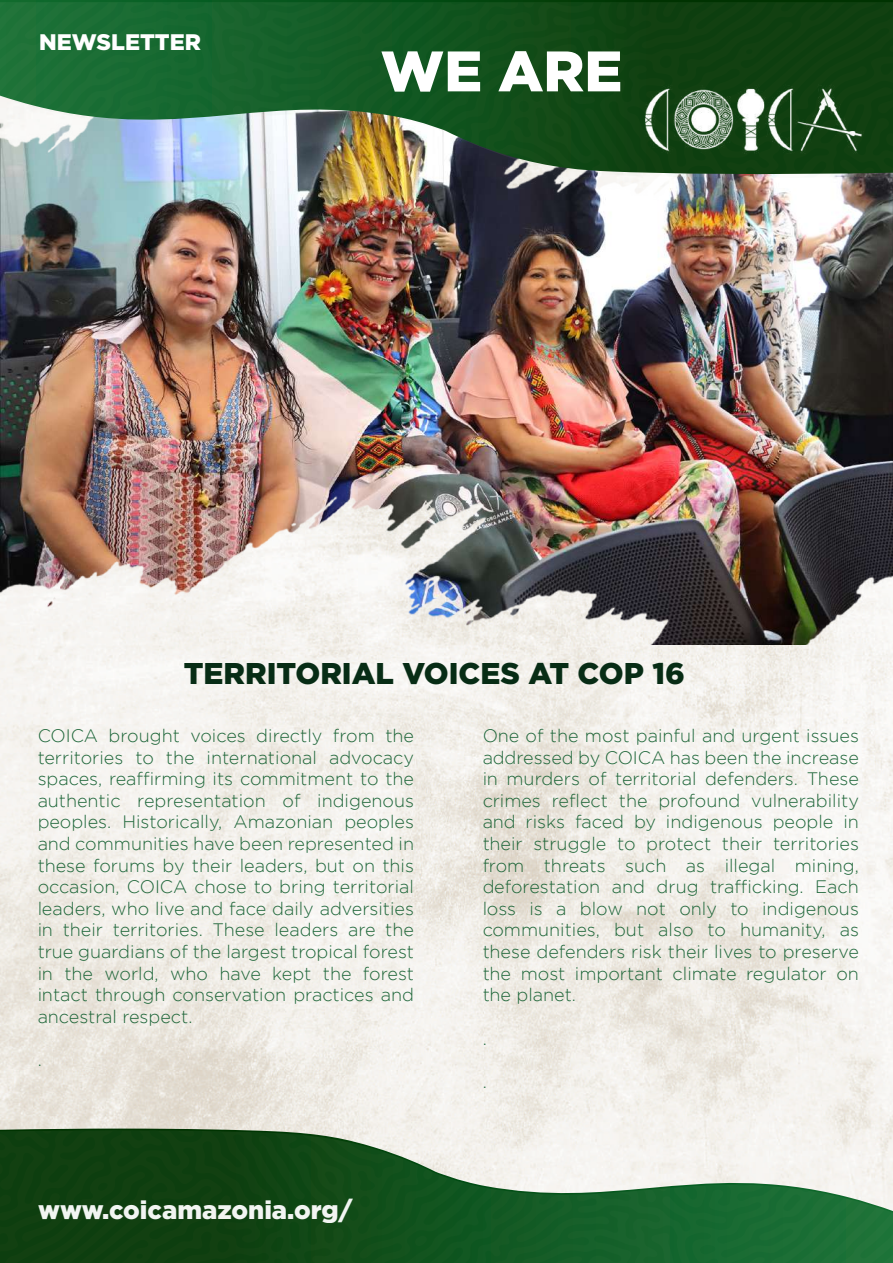
<style>
.page{position:relative;width:893px;height:1263px;background:#fff}
.page>*{position:absolute;margin:0;border:0;box-sizing:border-box;transform-origin:0 0}
.t1{font:900 57px "Gotham";color:#fff}
.t2{font:900 30px "Gotham";color:#072c15}
.t3{font:900 25.5px "Gotham";color:#fff}
.t4{font:900 22.5px "Gotham";color:#fff}
.t5{font:300 18px/21.6px "Gotham";color:#135f30;text-align:justify}
</style>
<div class="page">
<img style="left:0;top:180px;width:893px;height:948px">
<img style="left:1px;top:180px;width:891px;height:465px">
<svg style="left:0;top:2px;width:893px;height:178px;background:#3a6c44"></svg>
<svg style="left:0;top:1130px;width:893px;height:133px;background:#4a7850"></svg>
<img style="left:627px;top:74px;width:243px;height:81px">
<p class="t4" style="left:39px;top:29px;width:163px">NEWSLETTER</p>
<h1 class="t1" style="left:381px;top:38px;width:243px">WE ARE</h1>
<h2 class="t2" style="left:184px;top:656px;width:503px">TERRITORIAL VOICES AT COP 16</h2>
<p class="t5" style="left:38px;top:725px;width:378px">COICA brought voices directly from the territories to the international advocacy spaces, reaffirming its commitment to the authentic representation of indigenous peoples. Historically, Amazonian peoples and communities have been represented in these forums by their leaders, but on this occasion, COICA chose to bring territorial leaders, who live and face daily adversities in their territories. These leaders are the true guardians of the largest tropical forest in the world, who have kept the forest intact through conservation practices and ancestral respect.</p>
<p class="t5" style="left:38px;top:1049px;width:6px">.</p>
<h3 class="t3" style="left:38px;top:1195px;width:316px">www.coicamazonia.org/</h3>
<p class="t5" style="left:482px;top:725px;width:378px">One of the most painful and urgent issues addressed by COICA has been the increase in murders of territorial defenders. These crimes reflect the profound vulnerability and risks faced by indigenous people in their struggle to protect their territories from threats such as illegal mining, deforestation and drug trafficking. Each loss is a blow not only to indigenous communities, but also to humanity, as these defenders risk their lives to preserve the most important climate regulator on the planet.</p>
<p class="t5" style="left:482px;top:1027px;width:6px">.</p>
<p class="t5" style="left:482px;top:1070px;width:6px">.</p>
</div>
